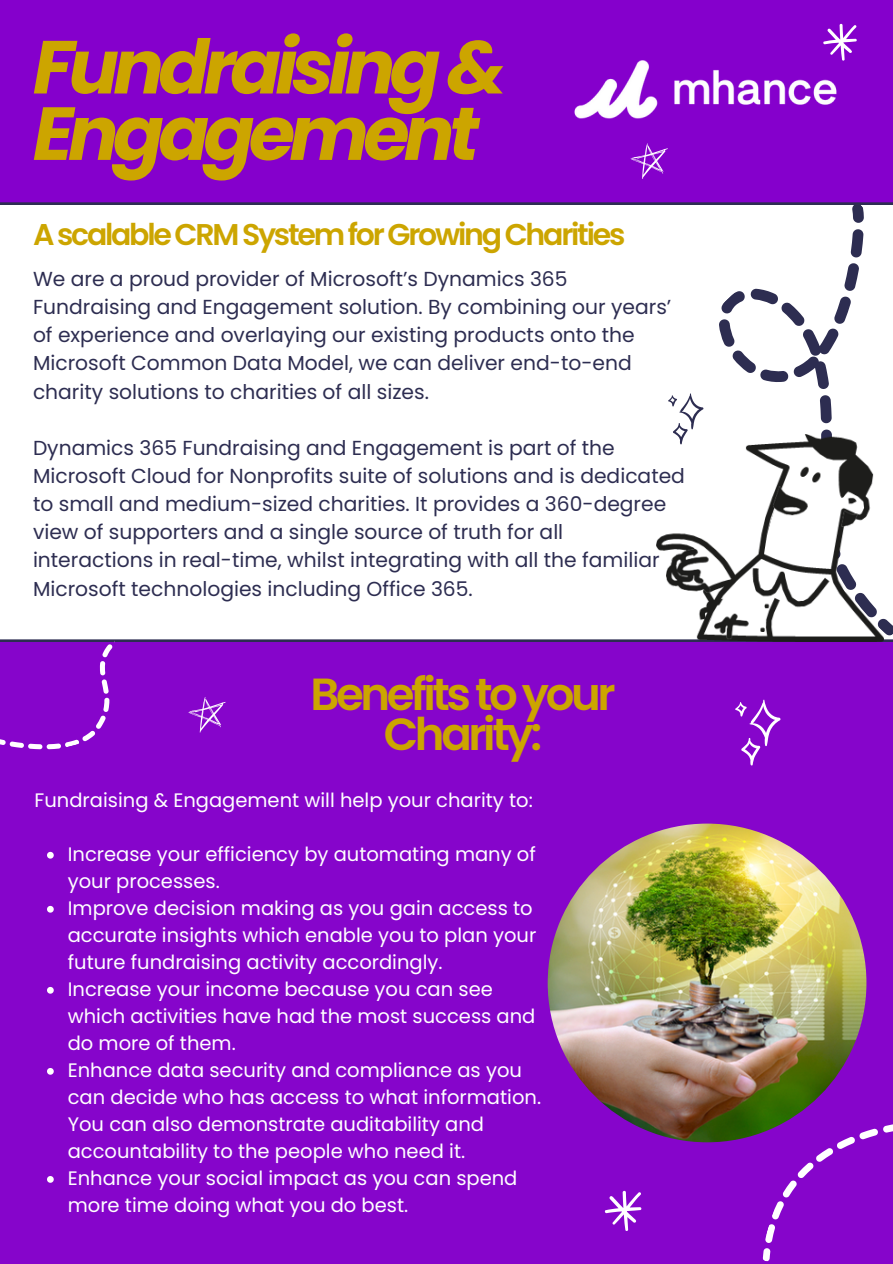
<style>
.page{position:relative;width:893px;height:1264px;background:#fff}
.page>*{position:absolute;margin:0;border:0;box-sizing:border-box;transform-origin:0 0}
.t1{font:italic 700 75px/66.3px "Poppins";letter-spacing:-.075em;color:#cca500}
.t2{font:600 45px/39.3px "Poppins";letter-spacing:-.075em;color:#cca500;text-align:center}
.t3{font:600 30px "Poppins";letter-spacing:-.075em;color:#cca500}
.t4{font:20.25px/28.2px "Poppins";color:#2d2d51}
.t5{font:19.5px/27px "Poppins";color:#fff}
</style>
<div class="page">
<div style="left:0;top:0;width:892px;height:1263px;background:#8605cb"></div>
<div style="left:0;top:204px;width:892px;height:437px;background:#fff"></div>
<svg style="left:0;top:23px;width:857px;height:181px"></svg>
<img style="left:569px;top:61px;width:272px;height:57px">
<svg style="left:630px;top:143px;width:37px;height:36px"></svg>
<svg style="left:0;top:592px;width:137px;height:158px"></svg>
<svg style="left:188px;top:697px;width:37px;height:35px"></svg>
<svg style="left:735px;top:699px;width:46px;height:66px"></svg>
<svg style="left:604px;top:1190px;width:37px;height:40px"></svg>
<svg style="left:823px;top:24px;width:33px;height:37px"></svg>
<svg style="left:883px;top:619px;width:9px;height:19px"></svg>
<svg style="left:642px;top:199px;width:250px;height:420px;background:#eeecf1"></svg>
<svg style="left:846px;top:201px;width:23px;height:24px"></svg>
<img style="left:656px;top:434px;width:227px;height:207px">
<svg style="left:668px;top:393px;width:35px;height:51px;background:#dddde3"></svg>
<img style="left:547px;top:823px;width:319px;height:319px;border-radius:50%">
<svg style="left:47px;top:851px;width:7px;height:7px"></svg>
<svg style="left:47px;top:905px;width:7px;height:7px"></svg>
<svg style="left:47px;top:986px;width:7px;height:7px"></svg>
<svg style="left:47px;top:1068px;width:7px;height:6px"></svg>
<svg style="left:47px;top:1176px;width:7px;height:6px"></svg>
<svg style="left:760px;top:1095px;width:132px;height:167px"></svg>
<p class="t1" style="left:33px;top:34px;width:475px">Fundraising &amp;<br>Engagement</p>
<h3 class="t3" style="left:33px;top:214px;width:594px">A scalable CRM System for Growing Charities</h3>
<h1 class="t4" style="left:33px;top:265px;width:639px">We are a proud provider of Microsoft’s Dynamics 365<br>Fundraising and Engagement solution. By combining our years’ of experience and overlaying our existing products onto the Microsoft Common Data Model, we can deliver end-to-end charity solutions to charities of all sizes.</h1>
<p class="t4" style="left:33px;top:433px;width:653px">Dynamics 365 Fundraising and Engagement is part of the Microsoft Cloud for Nonprofits suite of solutions and is dedicated to small and medium-sized charities. It provides a 360-degree view of supporters and a single source of truth for all interactions in real-time, whilst integrating with all the familiar Microsoft technologies including Office 365.</p>
<p class="t2" style="left:310px;top:674px;width:306px">Benefits to your<br>Charity:</p>
<p class="t5" style="left:35px;top:786px;width:499px">Fundraising &amp; Engagement will help your charity to:</p>
<p class="t5" style="left:68px;top:840px;width:469px">Increase your efficiency by automating many of your processes.</p>
<p class="t5" style="left:68px;top:894px;width:470px">Improve decision making as you gain access to accurate insights which enable you to plan your future fundraising activity accordingly.</p>
<p class="t5" style="left:68px;top:975px;width:469px">Increase your income because you can see which activities have had the most success and do more of them.</p>
<h2 class="t5" style="left:68px;top:1056px;width:475px">Enhance data security and compliance as you can decide who has access to what information.<br>You can also demonstrate auditability and accountability to the people who need it.</h2>
<p class="t5" style="left:68px;top:1164px;width:451px">Enhance your social impact as you can spend more time doing what you do best.</p>
</div>
